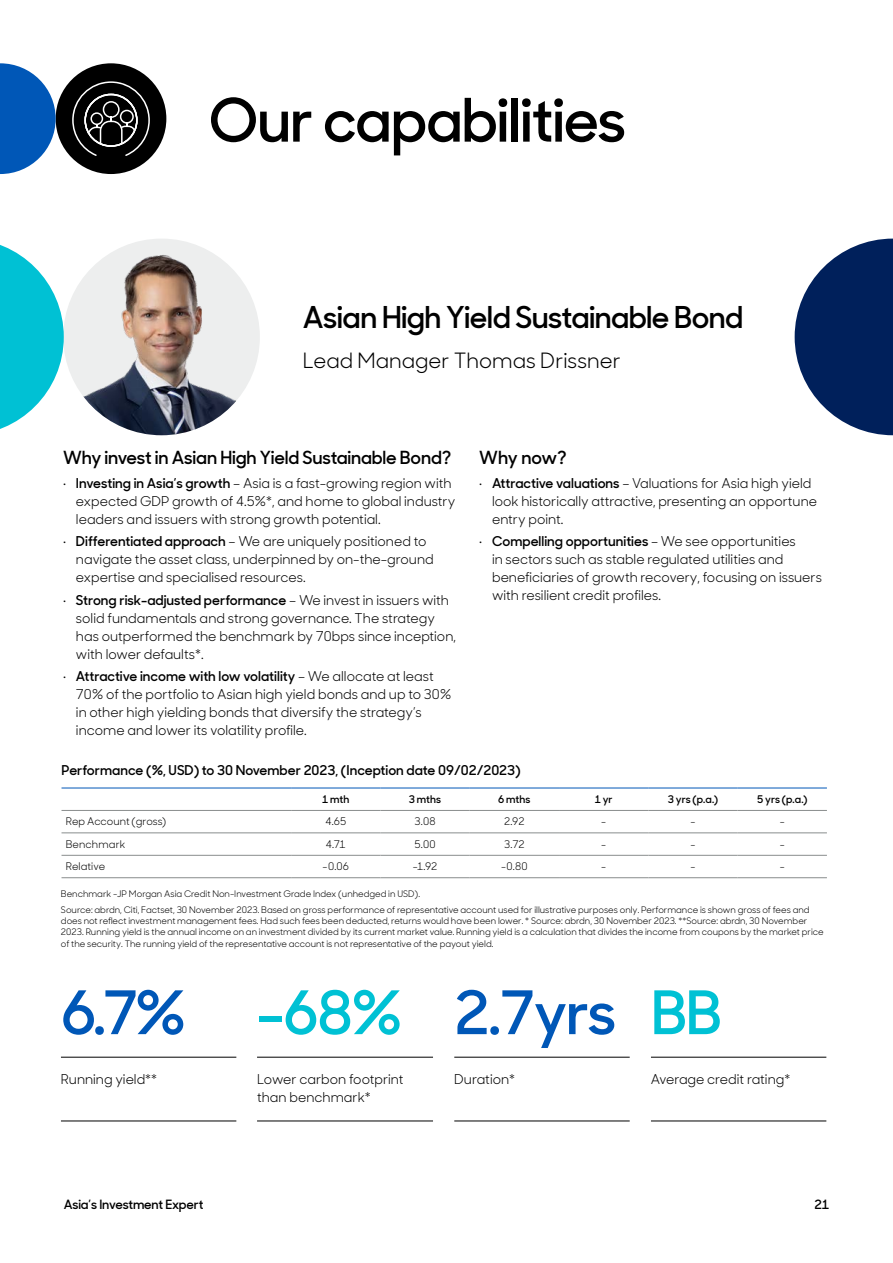
<style>
.page{position:relative;width:893px;height:1263px;background:#fff}
.page>*{position:absolute;margin:0;border:0;box-sizing:border-box;transform-origin:0 0}
.t1{font:600 60px "Sharp Sans Display No 1";letter-spacing:-.02em;color:#0057b7}
.t2{font:600 60px "Sharp Sans Display No 1";letter-spacing:-.02em;color:#000}
.t3{font:600 30px "Sharp Sans Display No 1";letter-spacing:-.02em;color:#000}
.t4{font:21px "Sharp Sans Display No 1";color:#000}
.t5{font:600 18px "Sharp Sans Display No 1";letter-spacing:-.01em;color:#000}
.t6{font:13.5px/18px "Sharp Sans Display No 1";color:#000}
.t7{font:600 13.5px "Sharp Sans Display No 1";color:#000}
.t8{font:600 12.75px "Sharp Sans Display No 1";letter-spacing:-.01em;color:#000}
.t9{font:10.5px "Sharp Sans Display No 1";letter-spacing:.01em;color:#000}
.t10{font:600 10.5px "Sharp Sans Display No 1";letter-spacing:.005em;color:#000}
.t11{font:9px/11.2px "Sharp Sans Display No 1";color:#000}
.s1{font-weight:600}
.s2{color:#00c1d4}
</style>
<div class="page">
<hr style="left:62px;top:810px;width:229px;height:1px;background:#898d8d">
<hr style="left:291px;top:810px;width:89px;height:1px;background:#898d8d">
<hr style="left:380px;top:810px;width:90px;height:1px;background:#898d8d">
<hr style="left:470px;top:810px;width:89px;height:1px;background:#898d8d">
<hr style="left:559px;top:810px;width:89px;height:1px;background:#898d8d">
<hr style="left:648px;top:810px;width:90px;height:1px;background:#898d8d">
<hr style="left:738px;top:810px;width:89px;height:1px;background:#898d8d">
<hr style="left:62px;top:833px;width:229px;height:1px;background:#898d8d">
<hr style="left:291px;top:833px;width:89px;height:1px;background:#898d8d">
<hr style="left:380px;top:833px;width:90px;height:1px;background:#898d8d">
<hr style="left:559px;top:833px;width:89px;height:1px;background:#898d8d">
<hr style="left:648px;top:833px;width:90px;height:1px;background:#898d8d">
<hr style="left:738px;top:833px;width:89px;height:1px;background:#898d8d">
<hr style="left:62px;top:855px;width:229px;height:1px;background:#898d8d">
<hr style="left:291px;top:855px;width:89px;height:1px;background:#898d8d">
<hr style="left:380px;top:855px;width:90px;height:1px;background:#898d8d">
<hr style="left:470px;top:855px;width:89px;height:1px;background:#898d8d">
<hr style="left:559px;top:855px;width:89px;height:1px;background:#898d8d">
<hr style="left:648px;top:855px;width:90px;height:1px;background:#898d8d">
<hr style="left:738px;top:855px;width:89px;height:1px;background:#898d8d">
<hr style="left:62px;top:877px;width:229px;height:1px;background:#898d8d">
<hr style="left:291px;top:877px;width:89px;height:1px;background:#898d8d">
<hr style="left:380px;top:877px;width:90px;height:1px;background:#898d8d">
<hr style="left:470px;top:877px;width:89px;height:1px;background:#898d8d">
<hr style="left:559px;top:877px;width:89px;height:1px;background:#898d8d">
<hr style="left:648px;top:877px;width:90px;height:1px;background:#898d8d">
<hr style="left:738px;top:877px;width:89px;height:1px;background:#898d8d">
<hr style="left:62px;top:788px;width:229px;height:1px;background:#0057b7">
<hr style="left:291px;top:788px;width:89px;height:1px;background:#0057b7">
<hr style="left:380px;top:788px;width:90px;height:1px;background:#0057b7">
<hr style="left:470px;top:788px;width:89px;height:1px;background:#0057b7">
<hr style="left:559px;top:788px;width:89px;height:1px;background:#0057b7">
<hr style="left:648px;top:788px;width:90px;height:1px;background:#0057b7">
<hr style="left:738px;top:788px;width:89px;height:1px;background:#0057b7">
<hr style="left:470px;top:833px;width:89px;height:1px;background:#898d8d">
<hr style="left:61px;top:1057px;width:175px;height:1px;background:#000">
<hr style="left:257px;top:1057px;width:176px;height:1px;background:#000">
<hr style="left:257px;top:1121px;width:176px;height:1px;background:#000">
<hr style="left:454px;top:1057px;width:176px;height:1px;background:#000">
<hr style="left:454px;top:1121px;width:176px;height:1px;background:#000">
<hr style="left:651px;top:1057px;width:175px;height:1px;background:#000">
<hr style="left:651px;top:1121px;width:175px;height:1px;background:#000">
<hr style="left:61px;top:1121px;width:175px;height:1px;background:#000">
<svg style="left:795px;top:239px;width:98px;height:196px"></svg>
<img style="left:63px;top:239px;width:197px;height:196px;border-radius:98px">
<div style="left:56px;top:63px;width:110px;height:111px;background:#000;border-radius:50%"></div>
<svg style="left:72px;top:81px;width:78px;height:75px"></svg>
<svg style="left:0;top:63px;width:56px;height:111px"></svg>
<svg style="left:0;top:245px;width:64px;height:184px"></svg>
<h1 class="t2" style="left:209px;top:73px;width:419px">Our capabilities</h1>
<h2 class="t3" style="left:303px;top:294px;width:442px">Asian High Yield Sustainable Bond</h2>
<h3 class="t4" style="left:303px;top:344px;width:319px">Lead Manager Thomas Drissner</h3>
<h3 class="t5" style="left:63px;top:443px;width:390px">Why invest in Asian High Yield Sustainable Bond?</h3>
<p class="t6" style="left:76px;top:473px;width:381px;text-indent:-13px"><sup>.</sup> <span class="s1">Investing in Asia’s growth</span> – Asia is a fast-growing region with expected GDP growth of 4.5%*, and home to global industry leaders and issuers with strong growth potential.</p>
<p class="t6" style="left:76px;top:531px;width:359px;text-indent:-13px"><sup>.</sup> <span class="s1">Differentiated approach</span> – We are uniquely positioned to navigate the asset class, underpinned by on-the-ground expertise and specialised resources.</p>
<p class="t6" style="left:76px;top:590px;width:382px;text-indent:-13px"><sup>.</sup> <span class="s1">Strong risk-adjusted performance</span> – We invest in issuers with solid fundamentals and strong governance. The strategy has outperformed the benchmark by 70bps since inception, with lower defaults*.</p>
<p class="t6" style="left:76px;top:666px;width:377px;text-indent:-13px"><sup>.</sup> <span class="s1">Attractive income with low volatility</span> – We allocate at least 70% of the portfolio to Asian high yield bonds and up to 30% in other high yielding bonds that diversify the strategy’s income and lower its volatility profile.</p>
<h3 class="t5" style="left:479px;top:443px;width:89px">Why now?</h3>
<p class="t6" style="left:492px;top:473px;width:327px;text-indent:-13px"><sup>.</sup> <span class="s1">Attractive valuations</span> – Valuations for Asia high yield look historically attractive, presenting an opportune entry point.</p>
<p class="t6" style="left:492px;top:531px;width:331px;text-indent:-13px"><sup>.</sup> <span class="s1">Compelling opportunities</span> – We see opportunities<br>in sectors such as stable regulated utilities and beneficiaries of growth recovery, focusing on issuers with resilient credit profiles.</p>
<p class="t7" style="left:62px;top:759px;width:461px">Performance (%, USD) to 30 November 2023, (Inception date 09/02/2023)</p>
<p class="t10" style="left:322px;top:791px;width:29px">1 mth</p>
<p class="t10" style="left:409px;top:791px;width:34px">3 mths</p>
<p class="t10" style="left:498px;top:791px;width:34px">6 mths</p>
<p class="t10" style="left:595px;top:791px;width:19px">1 yr</p>
<p class="t10" style="left:668px;top:791px;width:52px">3 yrs (p.a.)</p>
<p class="t10" style="left:757px;top:791px;width:52px">5 yrs (p.a.)</p>
<p class="t9" style="left:66px;top:813px;width:102px">Rep Account (gross)</p>
<p class="t9" style="left:325px;top:813px;width:22px">4.65</p>
<p class="t9" style="left:414px;top:813px;width:23px">3.08</p>
<p class="t9" style="left:504px;top:813px;width:22px">2.92</p>
<p class="t9" style="left:601px;top:813px;width:6px">-</p>
<p class="t9" style="left:690px;top:813px;width:6px">-</p>
<p class="t9" style="left:780px;top:813px;width:6px">-</p>
<p class="t9" style="left:66px;top:836px;width:61px">Benchmark</p>
<p class="t9" style="left:326px;top:836px;width:22px">4.71</p>
<p class="t9" style="left:414px;top:836px;width:23px">5.00</p>
<p class="t9" style="left:504px;top:836px;width:22px">3.72</p>
<p class="t9" style="left:601px;top:836px;width:6px">-</p>
<p class="t9" style="left:690px;top:836px;width:6px">-</p>
<p class="t9" style="left:780px;top:836px;width:6px">-</p>
<p class="t9" style="left:66px;top:858px;width:41px">Relative</p>
<p class="t9" style="left:323px;top:858px;width:28px">-0.06</p>
<p class="t9" style="left:413px;top:858px;width:26px">-1.92</p>
<p class="t9" style="left:501px;top:858px;width:28px">-0.80</p>
<p class="t9" style="left:601px;top:858px;width:6px">-</p>
<p class="t9" style="left:690px;top:858px;width:6px">-</p>
<p class="t9" style="left:780px;top:858px;width:6px">-</p>
<p class="t11" style="left:61px;top:886px;width:750px;line-height:15.5px">Benchmark -JP Morgan Asia Credit Non-Investment Grade Index (unhedged in USD).<br>Source: abrdn, Citi, Factset, 30 November 2023. Based on gross performance of representative account used for illustrative purposes only. Performance is shown gross of fees and</p>
<p class="t11" style="left:61px;top:914px;width:764px">does not reflect investment management fees. Had such fees been deducted, returns would have been lower. * Source: abrdn, 30 November 2023. **Source: abrdn, 30 November<br>2023. Running yield is the annual income on an investment divided by its current market value. Running yield is a calculation that divides the income from coupons by the market price of the security. The running yield of the representative account is not representative of the payout yield.</p>
<h1 class="t1" style="left:61px;top:966px;width:662px">6.7% <span class="s2">-68%</span> 2.7yrs <span class="s2">BB</span></h1>
<p class="t6" style="left:61px;top:1069px;width:98px">Running yield**</p>
<p class="t6" style="left:257px;top:1069px;width:148px">Lower carbon footprint than benchmark*</p>
<p class="t6" style="left:454px;top:1069px;width:62px">Duration*</p>
<p class="t6" style="left:651px;top:1069px;width:141px">Average credit rating*</p>
<p class="t8" style="left:64px;top:1194px;width:141px">Asia’s Investment Expert</p>
<p class="t8" style="left:814px;top:1194px;width:16px">21</p>
</div>
